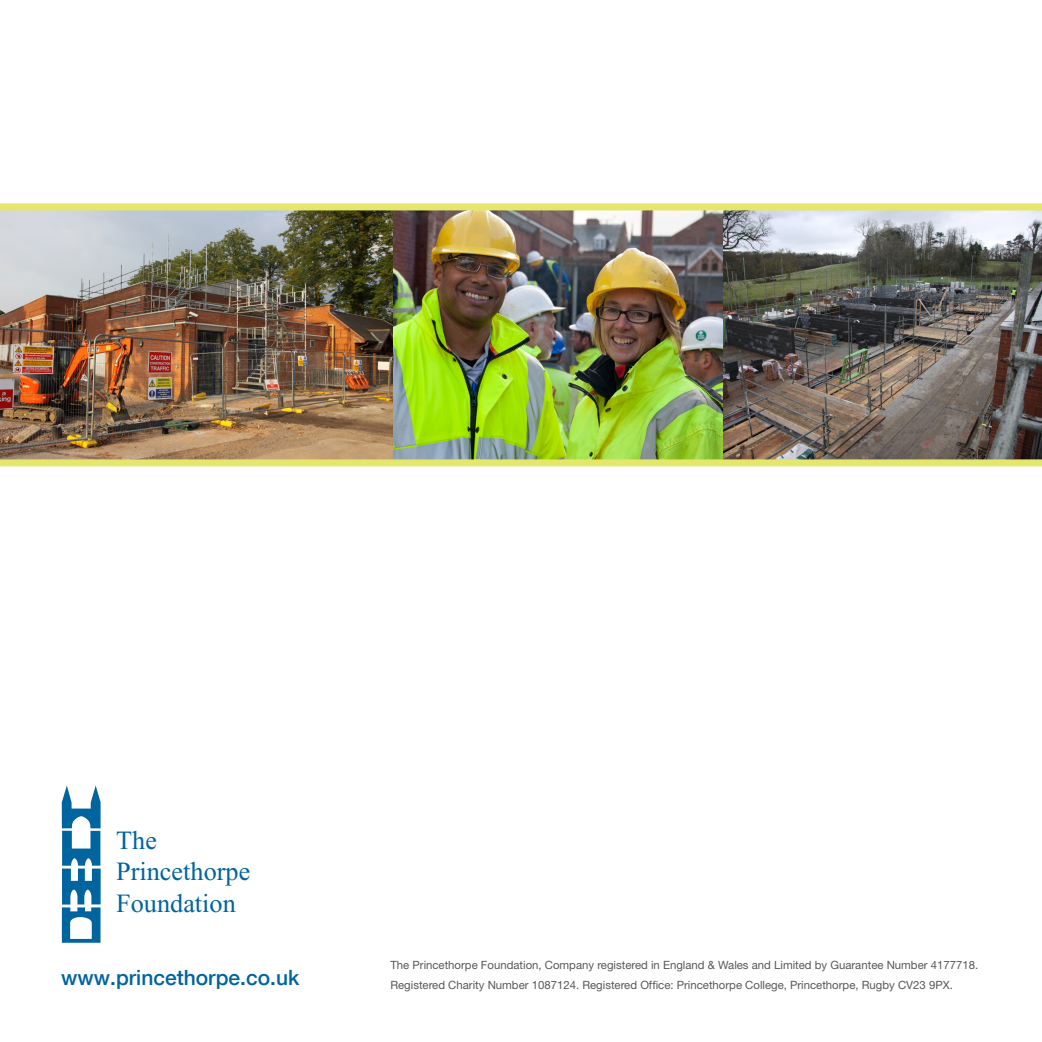
<style>
.page{position:relative;width:1042px;height:1042px;background:#fff}
.page>*{position:absolute;margin:0;border:0;box-sizing:border-box;transform-origin:0 0}
.t1{font:26.25px/31.5px "Times New Roman";color:#00649e}
.t2{font:500 21px "Helvetica Neue";color:#00649e}
.t3{font:11.38px/19.2px "Helvetica Neue";color:#57585a}
</style>
<div class="page">
<svg style="left:62px;top:785px;width:39px;height:158px"></svg>
<img style="left:0;top:203px;width:1042px;height:263px">
<h1 class="t1" style="left:116px;top:824px;width:136px">The<br>Princethorpe<br>Foundation</h1>
<h2 class="t2" style="left:61px;top:960px;width:240px">www.princethorpe.co.uk</h2>
<p class="t3" style="left:390px;top:955px;width:589px">The Princethorpe Foundation, Company registered in England &amp; Wales and Limited by Guarantee Number 4177718.<br>Registered Charity Number 1087124. Registered Office: Princethorpe College, Princethorpe, Rugby CV23 9PX.</p>
</div>
